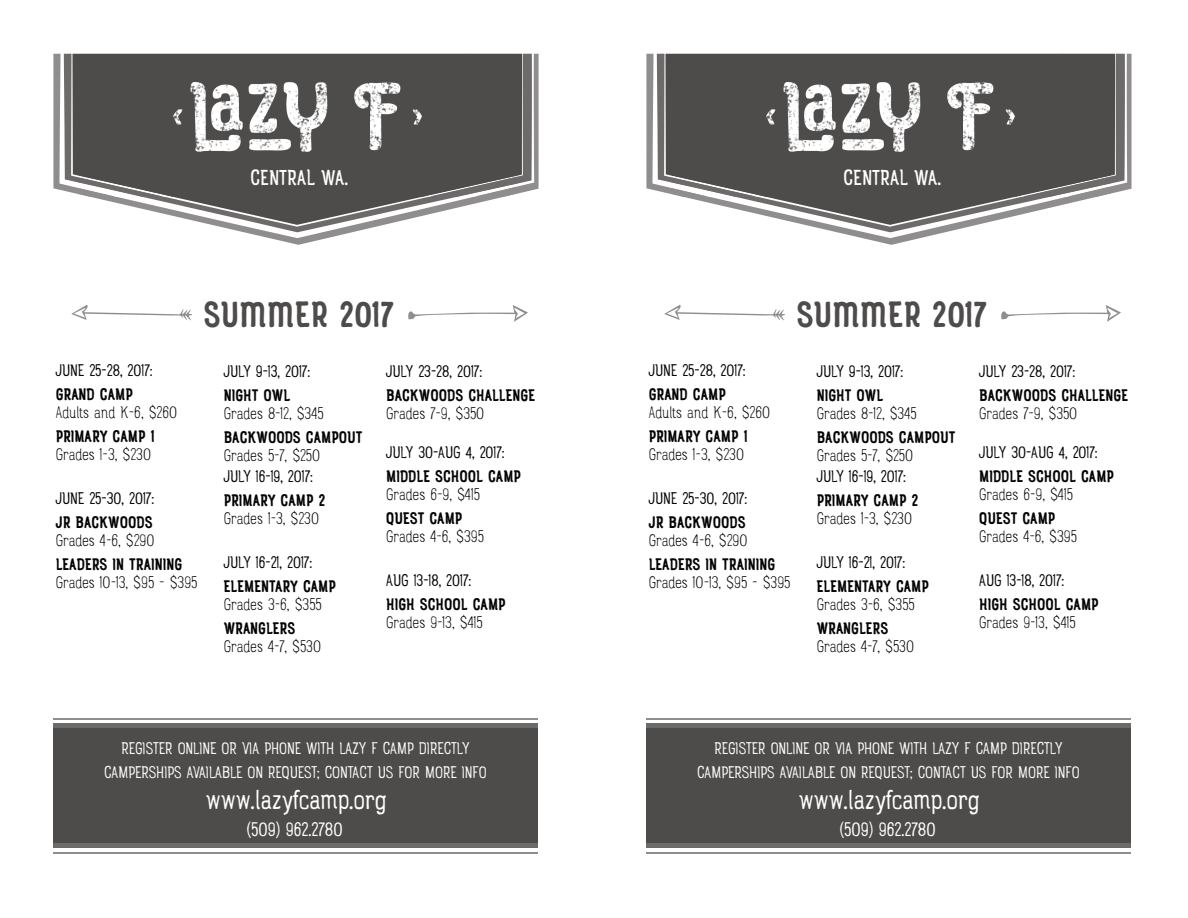
<style>
.page{position:relative;width:1188px;height:918px;background:#fff}
.page>*{position:absolute;margin:0;border:0;box-sizing:border-box;transform-origin:0 0}
.t1{font:39px "Rainier West 700";color:#4e4b4b}
.t2{font:30px "Rainier North 300";color:#fff}
.t3{font:23.1px "Rainier North 500";color:#fff}
.t4{font:21px "Rainier North 300";color:#fff}
.t5{font:18px "Rainier North 100";color:#040503}
.t6{font:18px "Rainier North 700";color:#040503}
.t7{font:18px "Rainier North 300";color:#040503}
.t8{font:18px/24px "Rainier North 300";color:#fff;text-align:center}
</style>
<div class="page">
<svg style="left:53px;top:54px;width:486px;height:191px"></svg>
<svg style="left:72px;top:54px;width:450px;height:171px"></svg>
<div style="left:53px;top:726px;width:485px;height:118px;background:#4e4b4b"></div>
<hr style="left:53px;top:724px;width:485px;height:4px;background:#6d6a6a">
<hr style="left:53px;top:718px;width:485px;height:2px;background:#8f8d8e">
<hr style="left:53px;top:844px;width:485px;height:4px;background:#6d6a6a">
<hr style="left:53px;top:852px;width:485px;height:2px;background:#8f8d8e">
<svg style="left:71px;top:305px;width:121px;height:15px"></svg>
<svg style="left:408px;top:305px;width:120px;height:17px"></svg>
<img style="left:469px;top:186px;width:49px;height:11px">
<img style="left:78px;top:54px;width:391px;height:143px">
<div style="left:469px;top:54px;width:49px;height:132px;background:#4e4b4b"></div>
<svg style="left:646px;top:54px;width:486px;height:191px"></svg>
<svg style="left:665px;top:54px;width:450px;height:171px"></svg>
<div style="left:646px;top:726px;width:485px;height:118px;background:#4e4b4b"></div>
<hr style="left:646px;top:724px;width:485px;height:4px;background:#6d6a6a">
<hr style="left:646px;top:718px;width:485px;height:2px;background:#8f8d8e">
<hr style="left:646px;top:844px;width:485px;height:4px;background:#6d6a6a">
<hr style="left:646px;top:852px;width:485px;height:2px;background:#8f8d8e">
<svg style="left:664px;top:305px;width:121px;height:15px"></svg>
<svg style="left:1001px;top:305px;width:120px;height:17px"></svg>
<img style="left:1062px;top:186px;width:49px;height:11px">
<img style="left:671px;top:54px;width:391px;height:143px">
<div style="left:1062px;top:54px;width:49px;height:132px;background:#4e4b4b"></div>
<p class="t3" style="left:251px;top:164px;width:99px">CENTRAL WA.</p>
<p class="t3" style="left:844px;top:164px;width:99px">CENTRAL WA.</p>
<h1 class="t1" style="left:203px;top:289px;width:192px">SUMMER 2017</h1>
<h1 class="t1" style="left:796px;top:289px;width:192px">SUMMER 2017</h1>
<p class="t7" style="left:56px;top:360px;width:98px">JUNE 25-28, 2017:</p>
<p class="t6" style="left:56px;top:384px;width:78px">GRAND CAMP</p>
<p class="t5" style="left:56px;top:402px;width:123px">Adults and K-6, $260</p>
<p class="t6" style="left:56px;top:426px;width:100px">PRIMARY CAMP 1</p>
<p class="t5" style="left:56px;top:444px;width:97px">Grades 1-3, $230</p>
<p class="t7" style="left:56px;top:487px;width:100px">JUNE 25-30, 2017:</p>
<p class="t6" style="left:56px;top:511px;width:98px">JR BACKWOODS</p>
<p class="t5" style="left:56px;top:529px;width:100px">Grades 4-6, $290</p>
<p class="t6" style="left:56px;top:553px;width:128px">LEADERS IN TRAINING</p>
<p class="t5" style="left:56px;top:571px;width:143px">Grades 10-13, $95 - $395</p>
<p class="t7" style="left:224px;top:361px;width:88px">JULY 9-13, 2017:</p>
<p class="t6" style="left:224px;top:384px;width:68px">NIGHT OWL</p>
<p class="t5" style="left:224px;top:402px;width:101px">Grades 8-12, $345</p>
<p class="t6" style="left:224px;top:426px;width:140px">BACKWOODS CAMPOUT</p>
<p class="t5" style="left:224px;top:444px;width:98px">Grades 5-7, $250</p>
<p class="t7" style="left:224px;top:466px;width:91px">JULY 16-19, 2017:</p>
<p class="t6" style="left:224px;top:490px;width:103px">PRIMARY CAMP 2</p>
<p class="t5" style="left:224px;top:508px;width:97px">Grades 1-3, $230</p>
<p class="t7" style="left:224px;top:551px;width:90px">JULY 16-21, 2017:</p>
<p class="t6" style="left:224px;top:575px;width:114px">ELEMENTARY CAMP</p>
<p class="t5" style="left:224px;top:593px;width:99px">Grades 3-6, $355</p>
<p class="t6" style="left:224px;top:617px;width:73px">WRANGLERS</p>
<p class="t5" style="left:224px;top:635px;width:99px">Grades 4-7, $530</p>
<p class="t7" style="left:386px;top:361px;width:97px">JULY 23-28, 2017:</p>
<p class="t6" style="left:386px;top:384px;width:151px">BACKWOODS CHALLENGE</p>
<p class="t5" style="left:386px;top:402px;width:100px">Grades 7-9, $350</p>
<p class="t7" style="left:386px;top:442px;width:120px">JULY 30-AUG 4, 2017:</p>
<p class="t6" style="left:386px;top:466px;width:136px">MIDDLE SCHOOL CAMP</p>
<p class="t5" style="left:386px;top:484px;width:95px">Grades 6-9, $415</p>
<p class="t6" style="left:386px;top:508px;width:78px">QUEST CAMP</p>
<p class="t5" style="left:386px;top:526px;width:99px">Grades 4-6, $395</p>
<p class="t7" style="left:386px;top:569px;width:87px">AUG 13-18, 2017:</p>
<p class="t6" style="left:386px;top:593px;width:121px">HIGH SCHOOL CAMP</p>
<p class="t5" style="left:386px;top:611px;width:98px">Grades 9-13, $415</p>
<p class="t7" style="left:649px;top:360px;width:98px">JUNE 25-28, 2017:</p>
<p class="t6" style="left:649px;top:384px;width:78px">GRAND CAMP</p>
<p class="t5" style="left:649px;top:402px;width:123px">Adults and K-6, $260</p>
<p class="t6" style="left:649px;top:426px;width:100px">PRIMARY CAMP 1</p>
<p class="t5" style="left:649px;top:444px;width:97px">Grades 1-3, $230</p>
<p class="t7" style="left:649px;top:487px;width:100px">JUNE 25-30, 2017:</p>
<p class="t6" style="left:649px;top:511px;width:98px">JR BACKWOODS</p>
<p class="t5" style="left:649px;top:529px;width:100px">Grades 4-6, $290</p>
<p class="t6" style="left:649px;top:553px;width:128px">LEADERS IN TRAINING</p>
<p class="t5" style="left:649px;top:571px;width:143px">Grades 10-13, $95 - $395</p>
<p class="t7" style="left:817px;top:361px;width:88px">JULY 9-13, 2017:</p>
<p class="t6" style="left:817px;top:384px;width:68px">NIGHT OWL</p>
<p class="t5" style="left:817px;top:402px;width:101px">Grades 8-12, $345</p>
<p class="t6" style="left:817px;top:426px;width:140px">BACKWOODS CAMPOUT</p>
<p class="t5" style="left:817px;top:444px;width:98px">Grades 5-7, $250</p>
<p class="t7" style="left:817px;top:466px;width:91px">JULY 16-19, 2017:</p>
<p class="t6" style="left:817px;top:490px;width:103px">PRIMARY CAMP 2</p>
<p class="t5" style="left:817px;top:508px;width:97px">Grades 1-3, $230</p>
<p class="t7" style="left:817px;top:551px;width:90px">JULY 16-21, 2017:</p>
<p class="t6" style="left:817px;top:575px;width:114px">ELEMENTARY CAMP</p>
<p class="t5" style="left:817px;top:593px;width:99px">Grades 3-6, $355</p>
<p class="t6" style="left:817px;top:617px;width:73px">WRANGLERS</p>
<p class="t5" style="left:817px;top:635px;width:99px">Grades 4-7, $530</p>
<p class="t7" style="left:979px;top:361px;width:97px">JULY 23-28, 2017:</p>
<p class="t6" style="left:979px;top:384px;width:151px">BACKWOODS CHALLENGE</p>
<p class="t5" style="left:979px;top:402px;width:100px">Grades 7-9, $350</p>
<p class="t7" style="left:979px;top:442px;width:120px">JULY 30-AUG 4, 2017:</p>
<p class="t6" style="left:979px;top:466px;width:136px">MIDDLE SCHOOL CAMP</p>
<p class="t5" style="left:979px;top:484px;width:95px">Grades 6-9, $415</p>
<p class="t6" style="left:979px;top:508px;width:78px">QUEST CAMP</p>
<p class="t5" style="left:979px;top:526px;width:99px">Grades 4-6, $395</p>
<p class="t7" style="left:979px;top:569px;width:87px">AUG 13-18, 2017:</p>
<p class="t6" style="left:979px;top:593px;width:121px">HIGH SCHOOL CAMP</p>
<p class="t5" style="left:979px;top:611px;width:98px">Grades 9-13, $415</p>
<p class="t8" style="left:104px;top:736px;width:384px">REGISTER ONLINE OR VIA PHONE WITH LAZY F CAMP DIRECTLY<br>CAMPERSHIPS AVAILABLE ON REQUEST; CONTACT US FOR MORE INFO</p>
<p class="t8" style="left:697px;top:736px;width:384px">REGISTER ONLINE OR VIA PHONE WITH LAZY F CAMP DIRECTLY<br>CAMPERSHIPS AVAILABLE ON REQUEST; CONTACT US FOR MORE INFO</p>
<h2 class="t2" style="left:206px;top:782px;width:183px">www.lazyfcamp.org</h2>
<h2 class="t2" style="left:799px;top:782px;width:183px">www.lazyfcamp.org</h2>
<p class="t4" style="left:247px;top:817px;width:97px">(509) 962.2780</p>
<p class="t4" style="left:840px;top:817px;width:97px">(509) 962.2780</p>
</div>
